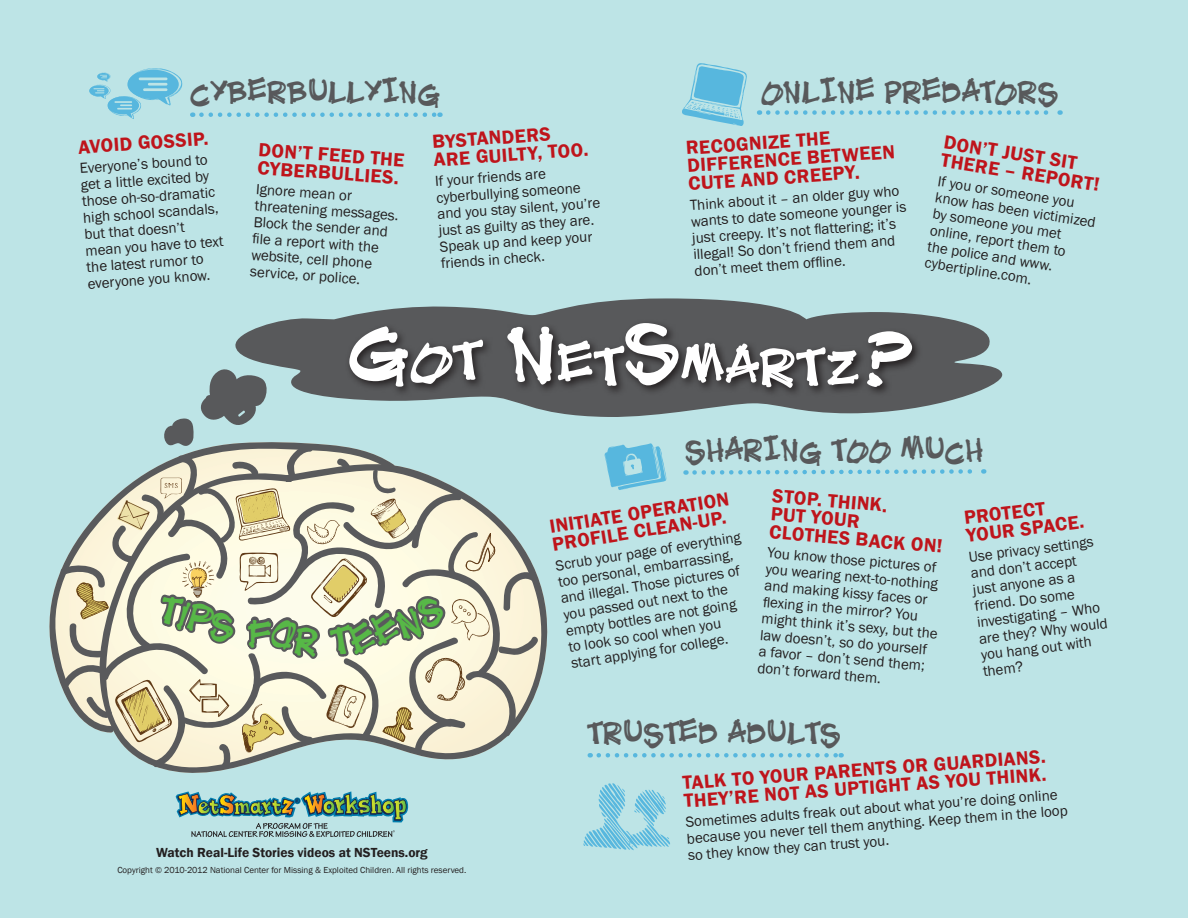
<style>
.page{position:relative;width:1188px;height:918px;background:#bde4e6}
.page>*{position:absolute;margin:0;border:0;box-sizing:border-box;transform-origin:0 0}
.t1{font:52.5px "Mouth Breather BB";color:#fff}
.t2{font:31.5px "Mouth Breather BB";color:#58595b;scale:.9 1}
.t3{font:600 19.5px/18px "Franklin Gothic";color:#bf141b}
.t4{font:15px/16.5px "Franklin Gothic";color:#231f20}
.t5{font:600 13.5px "Franklin Gothic";color:#231f20}
.t6{font:9px "Franklin Gothic";color:#231f20}
.s1{font-size:54.6px}
.s2{font-size:78px}
.s3{font-size:75px}
</style>
<div class="page">
<svg style="left:176px;top:791px;width:232px;height:46px"></svg>
<svg style="left:168px;top:581px;width:380px;height:192px"></svg>
<svg style="left:49px;top:576px;width:10px;height:103px"></svg>
<svg style="left:682px;top:63px;width:65px;height:63px"></svg>
<svg style="left:89px;top:68px;width:94px;height:51px"></svg>
<svg style="left:604px;top:443px;width:62px;height:47px"></svg>
<svg style="left:686px;top:469px;width:298px;height:6px"></svg>
<svg style="left:201px;top:112px;width:240px;height:5px"></svg>
<svg style="left:768px;top:110px;width:293px;height:5px"></svg>
<svg style="left:583px;top:783px;width:87px;height:67px"></svg>
<svg style="left:235px;top:298px;width:768px;height:119px;fill:#58595b"></svg>
<svg style="left:345px;top:319px;width:577px;height:79px;background:#4a494b"></svg>
<svg style="left:599px;top:753px;width:243px;height:5px"></svg>
<svg style="left:59px;top:367px;width:480px;height:403px"></svg>
<h2 class="t2" style="left:190px;top:77px;width:280px">Cyberbullying</h2>
<h2 class="t2" style="left:761px;top:77px;width:330px">Online Predators</h2>
<h3 class="t3" style="left:259px;top:141px;width:148px;rotate:4deg">Don’t feed the cyber bull ies.</h3>
<p class="t4" style="left:257px;top:181px;width:146px;rotate:4deg">Ignore mean or threatening messages.<br>Block the sender and<br>fi le a report with the website, cell phone service, or police.</p>
<h3 class="t3" style="left:432px;top:133px;width:157px;rotate:-4deg">Byst and ers<br>ar e guilt y, too.</h3>
<p class="t4" style="left:435px;top:173px;width:165px;rotate:-4deg">If your friends are cyberbullying someone and you stay silent, you’re just as guilty as they are.<br>Speak up and keep your friends in check.</p>
<h3 class="t3" style="left:685px;top:139px;width:208px;rotate:-4deg">Recognize the differ ence betw een cute and cr eepy.</h3>
<h3 class="t3" style="left:78px;top:138px;width:132px;rotate:-4deg">Avoid goss ip.</h3>
<p class="t4" style="left:79px;top:160px;width:140px;rotate:-4deg">Everyone’s bound to get a little excited by those oh-so-dramatic high school scandals, but that doesn’t mean you have to text the latest rumor to everyone you know.</p>
<h3 class="t3" style="left:943px;top:151px;width:162px;rotate:9deg">ther e – REPO RT!</h3>
<h3 class="t3" style="left:945px;top:133px;width:133px;rotate:9deg">Don’t just sit</h3>
<p class="t4" style="left:939px;top:173px;width:164px;rotate:9deg">If you or someone you know has been victimized by someone you met online, report them to<br>the police and www. cybertipline.com.</p>
<p class="t4" style="left:689px;top:197px;width:217px;rotate:-4deg">Think about it – an older guy who wants to date someone younger is just creepy. It’s not fl attering; it’s illegal! So don’t friend them and don’t meet them offl ine.</p>
<h1 class="t1" style="left:347px;top:341px;width:566px"><sup>G</sup><span class="s1">OT</span> <span class="s2">N</span><span class="s1">ET</span><sup>S</sup>MARTZ<span class="s3">?</span></h1>
<h2 class="t2" style="left:685px;top:434px;width:333px">Sharing Too Much</h2>
<p class="t5" style="left:156px;top:845px;width:273px">Watch Real-Life Stories videos at NSTeens.org</p>
<p class="t6" style="left:117px;top:864px;width:350px">Copyright © 2010-2012 National Center for Missing &amp; Exploited Children. All rights reserved.</p>
<h3 class="t3" style="left:548px;top:518px;width:181px;rotate:-9deg">In itiate Oper ation<br>Pr ofil e Cl ean-up.</h3>
<p class="t4" style="left:555px;top:558px;width:189px;rotate:-9deg">Scrub your page of everything too personal, embarrassing, and illegal. Those pictures of you passed out next to the empty bottles are not going to look so cool when you start applying for college.</p>
<h3 class="t3" style="left:773px;top:487px;width:175px;rotate:5deg">Stop. Think.<br>Put your<br>cl othes back on!</h3>
<p class="t4" style="left:768px;top:545px;width:178px;rotate:5deg">You know those pictures of you wearing next-to-nothing and making kissy faces or<br>fl exing in the mirror? You might think it’s sexy, but the law doesn’t, so do yourself a favor – don’t send them; don’t forward them.</p>
<h3 class="t3" style="left:963px;top:509px;width:120px;rotate:-7deg">Pr otect your space.</h3>
<p class="t4" style="left:968px;top:549px;width:131px;rotate:-7deg">Use privacy settings and don’t accept just anyone as a friend. Do some investigating – Who are they? Why would you hang out with them?</p>
<h2 class="t2" style="left:588px;top:717px;width:178px">TRU STED ADUL</h2>
<h2 class="t2" style="left:805px;top:717px;width:41px">TS</h2>
<h3 class="t3" style="left:682px;top:773px;width:365px;line-height:18.5px;text-align:right;rotate:-4deg">or guard ians .<br>They’r e not as uptight as you think.</h3>
<h3 class="t3" style="left:682px;top:774px;width:192px;rotate:-4deg">Tal k to your par ents</h3>
<p class="t4" style="left:685px;top:813px;width:383px;rotate:-4deg">Sometimes adults freak out about what you’re doing online because you never tell them anything. Keep them in the loop so they know they can trust you.</p>
</div>
